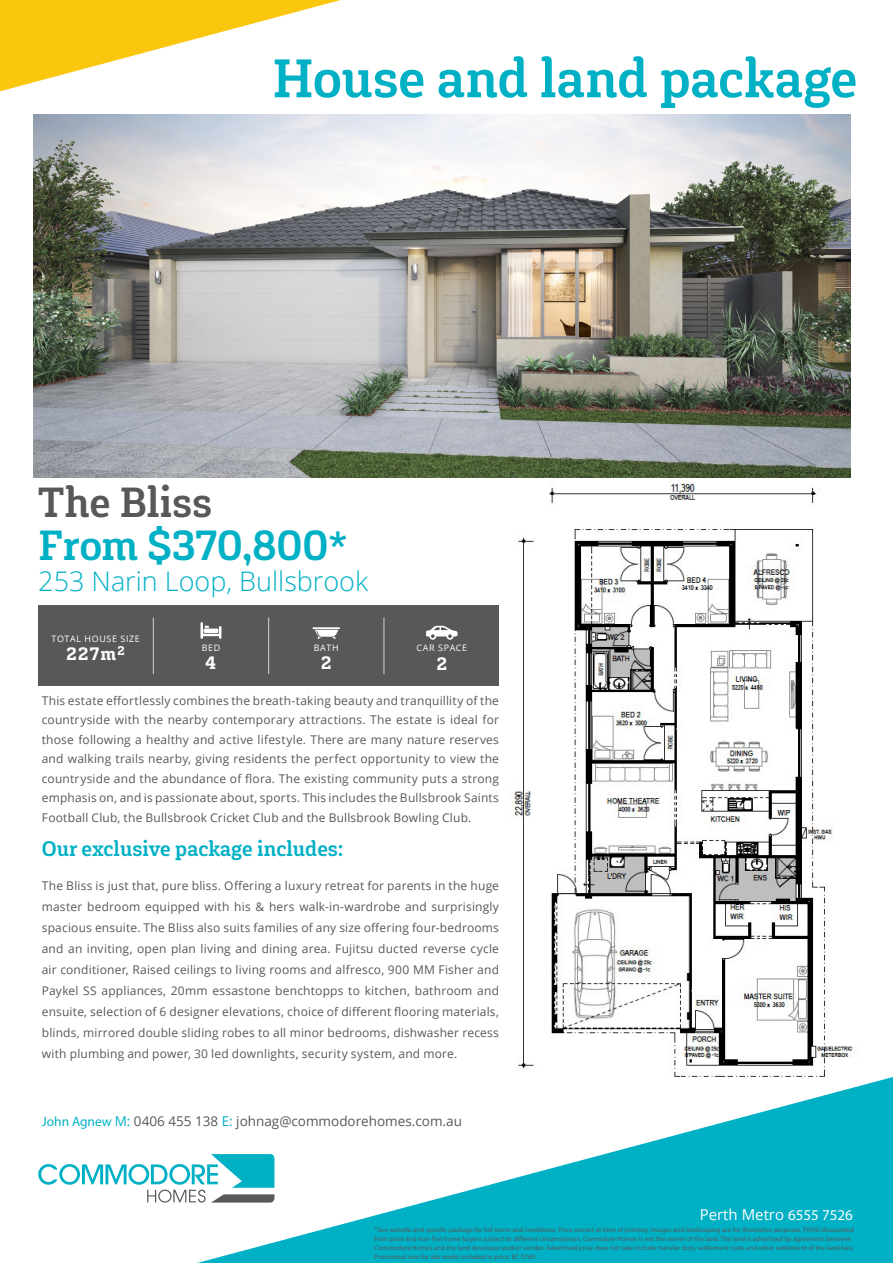
<style>
.page{position:relative;width:893px;height:1263px;background:#fff}
.page>*{position:absolute;margin:0;border:0;box-sizing:border-box;transform-origin:0 0}
.t1{font:700 54px "Gaspo Slab";letter-spacing:-.01em;color:#00b0c5}
.t2{font:700 42px "Gaspo Slab";letter-spacing:-.01em;color:#00b0c5}
.t3{font:700 42px "Gaspo Slab";letter-spacing:-.005em;color:#57585a}
.Address{font:300 27px "Open Sans";color:#00b0c5}
.t4{font:700 21px "Gaspo Slab";color:#00b0c5}
.t5{font:900 18px "Gaspo Slab";color:#fff}
.t6{font:15px "Open Sans";color:#fff}
.t7{font:13.5px "Open Sans";color:#57585a}
.bullets{font:12px/21px "Open Sans";letter-spacing:.015em;color:#57585a;text-align:justify}
.t8{font:8.85px "Open Sans";letter-spacing:.07em;color:#fff}
.t9{font:6.75px/9px "Myriad Pro";letter-spacing:.01em;color:#57585a}
.s1{font-family:"Myriad Pro";color:#00b0c5}
.s2{color:#00b0c5}
.s3{font-family:"Myriad Pro"}
.s4{font-size:7.5px}
</style>
<div class="page">
<img style="left:512px;top:476px;width:343px;height:601px">
<svg style="left:197px;top:1077px;width:696px;height:186px;fill:#00b0c5"></svg>
<svg style="left:0;top:0;width:341px;height:91px"></svg>
<svg style="left:38px;top:1154px;width:236px;height:48px"></svg>
<div style="left:38px;top:605px;width:461px;height:81px;background:#57585a"></div>
<hr style="left:153px;top:617px;width:1px;height:57px;background:#d1d2d4">
<hr style="left:268px;top:617px;width:1px;height:57px;background:#d1d2d4">
<hr style="left:384px;top:617px;width:1px;height:57px;background:#d1d2d4">
<hr style="left:312px;top:627px;width:28px;height:2px;background:#fff">
<svg style="left:315px;top:630px;width:23px;height:9px"></svg>
<svg style="left:200px;top:622px;width:21px;height:17px"></svg>
<svg style="left:426px;top:626px;width:32px;height:14px"></svg>
<img style="left:34px;top:114px;width:816px;height:364px">
<h2 class="t1" style="left:272px;top:43px;width:587px">House and land package</h2>
<h2 class="t3" style="left:38px;top:474px;width:175px">The Bliss</h2>
<h2 class="t2" style="left:38px;top:518px;width:311px">From $370,800*</h2>
<p class="Address" style="left:38px;top:563px;width:331px">253 Narin Loop, Bullsbrook</p>
<p class="t8" style="left:51px;top:632px;width:90px">TOTAL HOUSE SIZE</p>
<p class="t5" style="left:67px;top:642px;width:60px">227m<sup>2</sup></p>
<p class="t8" style="left:314px;top:641px;width:26px">BATH</p>
<p class="t5" style="left:321px;top:651px;width:12px">2</p>
<p class="t8" style="left:202px;top:641px;width:20px">BED</p>
<p class="t5" style="left:206px;top:651px;width:12px">4</p>
<p class="t8" style="left:417px;top:642px;width:52px">CAR SPACE</p>
<p class="t5" style="left:437px;top:652px;width:12px">2</p>
<p class="bullets" style="left:42px;top:690px;width:459px;line-height:19.5px">This estate effortlessly combines the breath-taking beauty and tranquillity of the countryside with the nearby contemporary attractions. The estate is ideal for those following a healthy and active lifestyle. There are many nature reserves and walking trails nearby, giving residents the perfect opportunity to view the countryside and the abundance of flora. The existing community puts a strong emphasis on, and is passionate about, sports. This includes the Bullsbrook Saints Football Club, the Bullsbrook Cricket Club and the Bullsbrook Bowling Club.</p>
<p class="t4" style="left:42px;top:835px;width:303px">Our exclusive package includes:</p>
<p class="bullets" style="left:42px;top:874px;width:459px">The Bliss is just that, pure bliss. Offering a luxury retreat for parents in the huge master bedroom equipped with his &amp; hers walk-in-wardrobe and surprisingly spacious ensuite. The Bliss also suits families of any size offering four-bedrooms and an inviting, open plan living and dining area. Fujitsu ducted reverse cycle air conditioner, Raised ceilings to living rooms and alfresco, 900 MM Fisher and Paykel SS appliances, 20mm essastone benchtopps to kitchen, bathroom and ensuite, selection of 6 designer elevations, choice of different flooring materials, blinds, mirrored double sliding robes to all minor bedrooms, dishwasher recess with plumbing and power, 30 led downlights, security system, and more.</p>
<p class="t7" style="left:42px;top:1111px;width:422px"><span class="s1">John Agnew</span> <span class="s2">M:</span> 0406 455 138 <span class="s2">E:</span> johnag@commodorehomes.com.au</p>
<p class="t6" style="left:700px;top:1204px;width:155px">Perth Metro <span class="s3">6555 7526</span></p>
<p class="t9" style="left:375px;top:1225px;width:481px">*See website and specific package for full terms and conditions. Price correct at time of printing. Images and landscaping are for illustrative purposes. FHOG discounted from price and non-first home buyers subject to different circumstances. Commdore Homes is not the owner of the land. The land is advertised by agreement between Commodore Homes and the land developer and/or vendor. Advertised price does not take include transfer duty, settlement costs and other settlement of the land fees.<br>Provisional sum for site works included in price. BC 9769<span class="s4">.</span></p>
</div>
